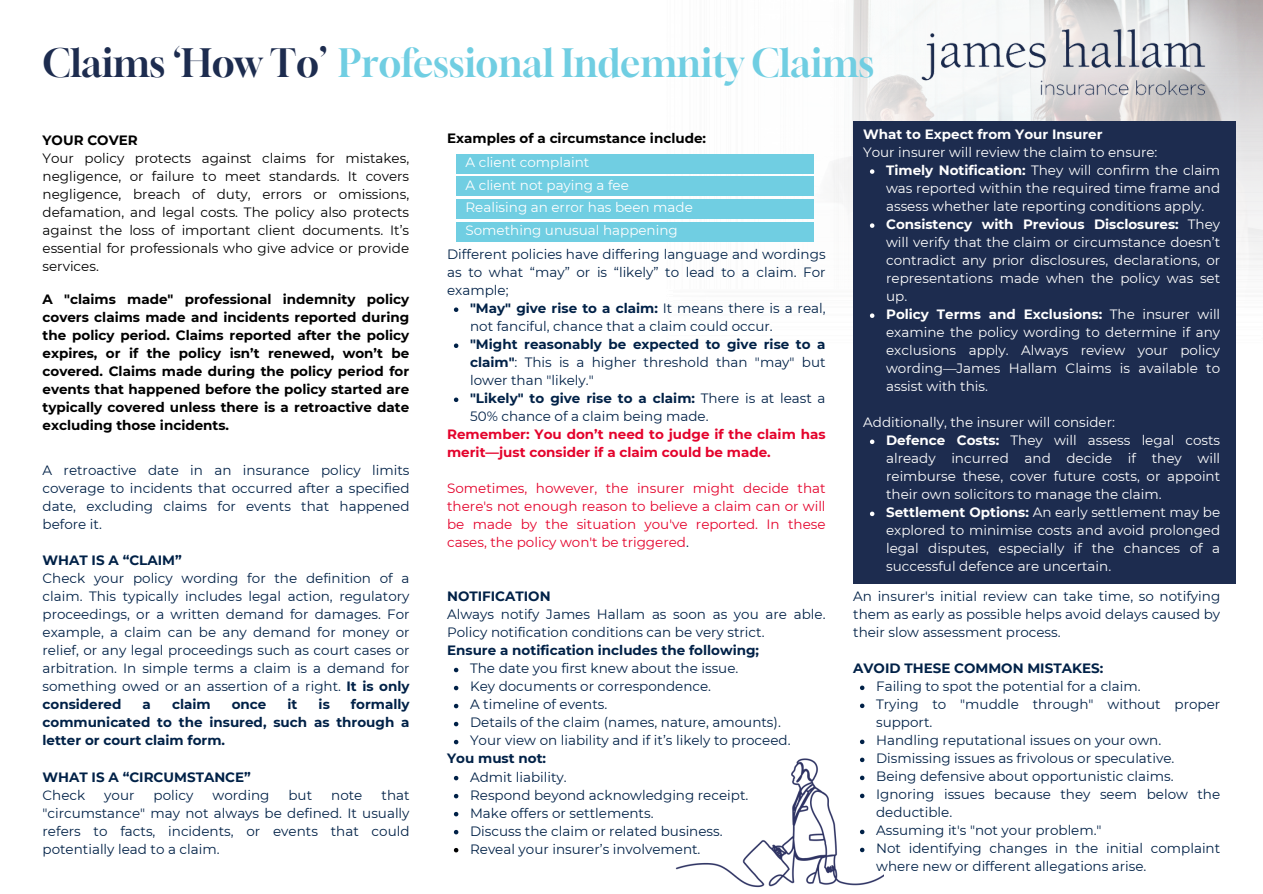
<style>
.page{position:relative;width:1263px;height:894px;background:#fff}
.page>*{position:absolute;margin:0;border:0;box-sizing:border-box;transform-origin:0 0}
.t1{font:37.5px "Gloock";color:#70cee2}
.t2{font:13.5px/18px "Montserrat";color:#002147;text-align:justify}
.t3{font:13.5px/18px "Montserrat";color:#fff;text-align:justify}
.t4{font:700 13.5px/18px "Montserrat";color:#000;text-align:justify}
.t5{font:13.5px/18px "Montserrat";color:#000;text-align:justify}
.t6{font:700 13.5px/18px "Montserrat";color:#002147;text-align:justify}
.t7{font:13.5px/18px "Montserrat";color:#e4032c;text-align:justify}
.t8{font:700 13.5px/18px "Montserrat";color:#e4032c}
.t9{font:700 13.5px "Montserrat";color:#fff}
.s1{color:#1d2c4f}
.s2{font-weight:700}
.s3{color:#002147}
</style>
<div class="page">
<img style="left:853px;top:162px;width:410px;height:168px">
<img style="left:666px;top:0;width:189px;height:288px">
<svg style="left:855px;top:0;width:408px;height:162px"></svg>
<img style="left:917px;top:24px;width:295px;height:81px">
<div style="left:854px;top:121px;width:382px;height:463px;background:#1d2c4f"></div>
<div style="left:457px;top:154px;width:357px;height:19px;background:#70cee2"></div>
<div style="left:457px;top:177px;width:357px;height:19px;background:#70cee2"></div>
<div style="left:457px;top:199px;width:357px;height:19px;background:#70cee2"></div>
<div style="left:457px;top:222px;width:357px;height:19px;background:#70cee2"></div>
<img style="left:675px;top:758px;width:208px;height:130px">
<svg style="left:454px;top:307px;width:4px;height:5px"></svg>
<svg style="left:454px;top:343px;width:4px;height:5px"></svg>
<svg style="left:454px;top:397px;width:4px;height:5px"></svg>
<svg style="left:454px;top:667px;width:4px;height:5px"></svg>
<svg style="left:454px;top:685px;width:4px;height:5px"></svg>
<svg style="left:454px;top:703px;width:4px;height:5px"></svg>
<svg style="left:454px;top:721px;width:4px;height:5px"></svg>
<svg style="left:454px;top:739px;width:4px;height:5px"></svg>
<svg style="left:454px;top:775px;width:4px;height:5px"></svg>
<svg style="left:454px;top:793px;width:4px;height:5px"></svg>
<svg style="left:454px;top:811px;width:4px;height:5px"></svg>
<svg style="left:454px;top:829px;width:4px;height:5px"></svg>
<svg style="left:454px;top:848px;width:4px;height:4px"></svg>
<svg style="left:870px;top:169px;width:4px;height:5px"></svg>
<svg style="left:870px;top:223px;width:4px;height:5px"></svg>
<svg style="left:870px;top:313px;width:4px;height:5px"></svg>
<svg style="left:870px;top:439px;width:4px;height:5px"></svg>
<svg style="left:870px;top:511px;width:4px;height:5px"></svg>
<svg style="left:860px;top:685px;width:4px;height:5px"></svg>
<svg style="left:860px;top:703px;width:4px;height:5px"></svg>
<svg style="left:860px;top:739px;width:4px;height:5px"></svg>
<svg style="left:860px;top:757px;width:4px;height:5px"></svg>
<svg style="left:860px;top:775px;width:4px;height:5px"></svg>
<svg style="left:860px;top:793px;width:4px;height:5px"></svg>
<svg style="left:860px;top:829px;width:4px;height:5px"></svg>
<svg style="left:860px;top:847px;width:4px;height:5px"></svg>
<p class="t1" style="left:43px;top:40px;width:833px"><span class="s1">Claims ‘How To’</span> Professional Indemnity Claims</p>
<p class="t4" style="left:43px;top:131px;width:97px">YOUR COVER</p>
<p class="t5" style="left:43px;top:149px;width:368px">Your policy protects against claims for mistakes, negligence, or failure to meet standards. It covers negligence, breach of duty, errors or omissions, defamation, and legal costs. The policy also protects against the loss of important client documents. It’s essential for professionals who give advice or provide services.</p>
<p class="t4" style="left:43px;top:290px;width:368px">A "claims made" professional indemnity policy covers claims made and incidents reported during the policy period. Claims reported after the policy expires, or if the policy isn’t renewed, won’t be covered. Claims made during the policy period for events that happened before the policy started are typically covered unless there is a retroactive date excluding those incidents.</p>
<p class="t2" style="left:43px;top:461px;width:369px">A retroactive date in an insurance policy limits coverage to incidents that occurred after a specified date, excluding claims for events that happened before it.</p>
<p class="t6" style="left:43px;top:551px;width:141px">WHAT IS A “CLAIM”</p>
<p class="t2" style="left:43px;top:569px;width:369px">Check your policy wording for the definition of a claim. This typically includes legal action, regulatory proceedings, or a written demand for damages. For example, a claim can be any demand for money or relief, or any legal proceedings such as court cases or arbitration. In simple terms a claim is a demand for something owed or an assertion of a right. <span class="s2">It is only considered</span></p>
<p class="t6" style="left:143px;top:695px;width:10px">a</p>
<p class="t6" style="left:172px;top:695px;width:40px">claim</p>
<p class="t6" style="left:232px;top:695px;width:36px">once</p>
<p class="t6" style="left:288px;top:695px;width:11px">it</p>
<p class="t6" style="left:319px;top:695px;width:13px">is</p>
<p class="t6" style="left:43px;top:695px;width:369px;text-indent:308px">formally communicated to the insured, such as through a letter or court claim form.</p>
<p class="t6" style="left:43px;top:767px;width:210px">WHAT IS A “CIRCUMSTANCE”</p>
<h3 class="t2" style="left:43px;top:785px;width:44px">Check</h3>
<h3 class="t2" style="left:104px;top:785px;width:32px">your</h3>
<h3 class="t2" style="left:154px;top:785px;width:41px">policy</h3>
<h3 class="t2" style="left:212px;top:785px;width:58px">wording</h3>
<h3 class="t2" style="left:288px;top:785px;width:25px">but</h3>
<h3 class="t2" style="left:331px;top:785px;width:33px">note</h3>
<h3 class="t2" style="left:43px;top:785px;width:369px;text-indent:339px">that "circumstance" may not always be defined. It usually refers to facts, incidents, or events that could potentially lead to a claim.</h3>
<p class="t4" style="left:447px;top:129px;width:260px">Examples of a circumstance include:</p>
<p class="t3" style="left:465px;top:153px;width:125px">A client complaint</p>
<p class="t3" style="left:465px;top:176px;width:165px">A client not paying a fee</p>
<p class="t3" style="left:465px;top:198px;width:229px">Realising an error has been made</p>
<p class="t3" style="left:465px;top:221px;width:214px">Something unusual happening</p>
<p class="t2" style="left:447px;top:245px;width:380px">Different policies have differing language and wordings as to what “may” or is “likely” to lead to a claim. For example;</p>
<p class="t2" style="left:470px;top:299px;width:357px"><span class="s2">"May" give rise to a claim:</span> It means there is a real, not fanciful, chance that a claim could occur.</p>
<p class="t2" style="left:470px;top:335px;width:357px"><span class="s2">"Might reasonably be expected to give rise to a claim"</span>: This is a higher threshold than "may" but lower than "likely."</p>
<h1 class="t2" style="left:470px;top:389px;width:357px"><span class="s2">"Likely" to give rise to a claim:</span> There is at least a<br>50% chance of a claim being made.</h1>
<h1 class="t8" style="left:447px;top:425px;width:380px">Remember: You don’t need to judge if the claim has merit—just consider if a claim could be made.</h1>
<p class="t7" style="left:447px;top:479px;width:380px">Sometimes, however, the insurer might decide that there's not enough reason to believe a claim can or will be made by the situation you've reported. In these cases, the policy won't be triggered<span class="s3">.</span></p>
<p class="t6" style="left:447px;top:587px;width:105px">NOTIFICATION</p>
<p class="t2" style="left:447px;top:605px;width:380px">Always notify James Hallam as soon as you are able.<br>Policy notification conditions can be very strict.</p>
<p class="t6" style="left:447px;top:641px;width:313px">Ensure a notification includes the following;</p>
<p class="t2" style="left:470px;top:659px;width:270px">The date you first knew about the issue.</p>
<p class="t2" style="left:470px;top:677px;width:243px">Key documents or correspondence.</p>
<p class="t2" style="left:470px;top:695px;width:139px">A timeline of events.</p>
<p class="t2" style="left:470px;top:713px;width:312px">Details of the claim (names, nature, amounts).</p>
<h3 class="t2" style="left:470px;top:731px;width:322px">Your view on liability and if it’s likely to proceed.</h3>
<p class="t6" style="left:447px;top:749px;width:100px">You must not:</p>
<p class="t2" style="left:470px;top:767px;width:98px">Admit liability.</p>
<p class="t2" style="left:470px;top:785px;width:280px">Respond beyond acknowledging receipt.</p>
<p class="t2" style="left:470px;top:803px;width:185px">Make offers or settlements.</p>
<p class="t2" style="left:470px;top:821px;width:254px">Discuss the claim or related business.</p>
<p class="t2" style="left:470px;top:839px;width:232px">Reveal your insurer’s involvement.</p>
<p class="t9" style="left:863px;top:126px;width:241px">What to Expect from Your Insurer</p>
<p class="t3" style="left:863px;top:143px;width:296px">Your insurer will review the claim to ensure:</p>
<p class="t3" style="left:886px;top:161px;width:336px"><span class="s2">Timely Notification:</span> They will confirm the claim was reported within the required time frame and assess whether late reporting conditions apply.</p>
<p class="t3" style="left:886px;top:215px;width:336px"><span class="s2">Consistency with Previous Disclosures:</span> They will verify that the claim or circumstance doesn’t contradict any prior disclosures, declarations, or representations made when the policy was set up.</p>
<h3 class="t3" style="left:886px;top:305px;width:336px"><span class="s2">Policy Terms and Exclusions:</span> The insurer will examine the policy wording to determine if any exclusions apply. Always review your policy wording—James Hallam Claims is available to assist with this.</h3>
<p class="t3" style="left:863px;top:413px;width:253px">Additionally, the insurer will consider:</p>
<p class="t3" style="left:886px;top:431px;width:336px"><span class="s2">Defence Costs:</span> They will assess legal costs already incurred and decide if they will reimburse these, cover future costs, or appoint their own solicitors to manage the claim.</p>
<p class="t3" style="left:886px;top:503px;width:336px"><span class="s2">Settlement Options:</span> An early settlement may be explored to minimise costs and avoid prolonged legal disputes, especially if the chances of a successful defence are uncertain.</p>
<p class="t2" style="left:853px;top:587px;width:369px">An insurer's initial review can take time, so notifying them as early as possible helps avoid delays caused by their slow assessment process.</p>
<h3 class="t6" style="left:853px;top:659px;width:252px">AVOID THESE COMMON MISTAKES:</h3>
<p class="t2" style="left:876px;top:677px;width:266px">Failing to spot the potential for a claim.</p>
<p class="t2" style="left:876px;top:695px;width:346px">Trying to "muddle through" without proper support.</p>
<p class="t2" style="left:876px;top:731px;width:287px">Handling reputational issues on your own.</p>
<p class="t2" style="left:876px;top:749px;width:300px">Dismissing issues as frivolous or speculative.</p>
<p class="t2" style="left:876px;top:767px;width:299px">Being defensive about opportunistic claims.</p>
<p class="t2" style="left:876px;top:785px;width:346px">Ignoring issues because they seem below the deductible.</p>
<h2 class="t2" style="left:876px;top:821px;width:227px">Assuming it's "not your problem."</h2>
<p class="t2" style="left:876px;top:839px;width:346px">Not identifying changes in the initial complaint where new or different allegations arise.</p>
</div>
